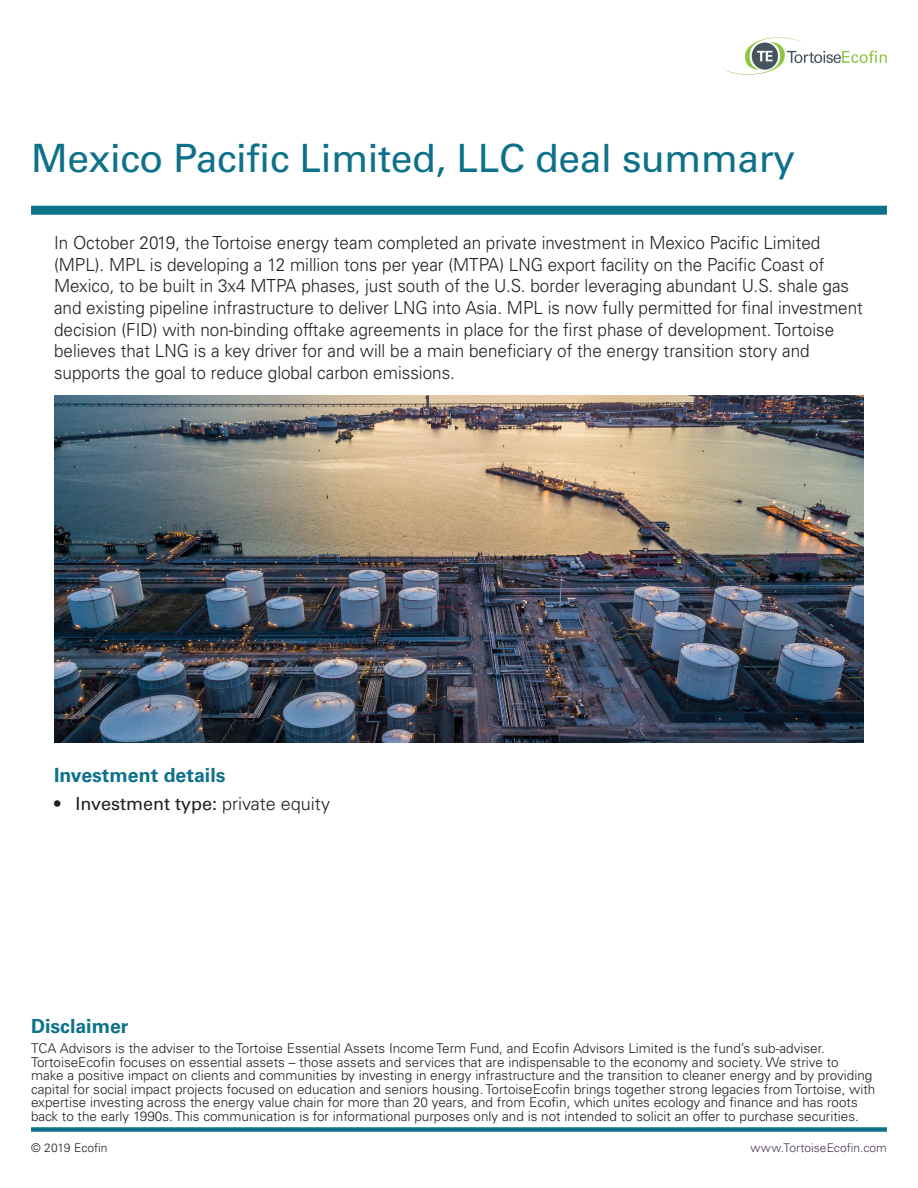
<style>
.page{position:relative;width:918px;height:1188px;background:#fff}
.page>*{position:absolute;margin:0;border:0;box-sizing:border-box;transform-origin:0 0}
.Heading_4{font:39px "Univers LT Std";letter-spacing:-.01em;color:#0e718a}
.t1{font:700 19.5px "Univers LT Std";color:#0e718a}
.t2{font:300 18px/21.6px "Univers LT Std";color:#231f20;scale:.95 1}
.Body1{font:18px "Univers LT Std";color:#231f20}
.t3{font:300 13.5px/13.5px "Univers LT Std";color:#231f20}
.t4{font:300 12px "Univers LT Std";letter-spacing:.005em;color:#47374e}
.t5{font:300 12px "Univers LT Std";color:#231f20}
.s1{font-weight:300}
</style>
<div class="page">
<div style="left:31px;top:1127px;width:856px;height:5px;background:#0e718a"></div>
<img style="left:723px;top:38px;width:164px;height:36px">
<div style="left:31px;top:206px;width:856px;height:9px;background:#0e718a"></div>
<img style="left:54px;top:396px;width:810px;height:347px">
<p class="Heading_4" style="left:31px;top:135px;width:766px">Mexico Pacific Limited, LLC deal summary</p>
<p class="t2" style="left:54px;top:232px;width:853px">In October 2019, the Tortoise energy team completed an private investment in Mexico Pacific Limited (MPL). MPL is developing a 12 million tons per year (MTPA) LNG export facility on the Pacific Coast of Mexico, to be built in 3x4 MTPA phases, just south of the U.S. border leveraging abundant U.S. shale gas and existing pipeline infrastructure to deliver LNG into Asia. MPL is now fully permitted for final investment decision (FID) with non-binding offtake agreements in place for the first phase of development. Tortoise believes that LNG is a key driver for and will be a main beneficiary of the energy transition story and supports the goal to reduce global carbon emissions.</p>
<p class="t1" style="left:54px;top:763px;width:173px">Investment details</p>
<p class="Body1" style="left:54px;top:793px;width:278px">• Investment type: <span class="s1">private equity</span></p>
<p class="t1" style="left:31px;top:1014px;width:99px">Disclaimer</p>
<p class="t3" style="left:31px;top:1041px;width:846px">TCA Advisors is the adviser to the Tortoise Essential Assets Income Term Fund, and Ecofin Advisors Limited is the fund’s sub-adviser.<br>TortoiseEcofin focuses on essential assets – those assets and services that are indispensable to the economy and society. We strive to<br>make a positive impact on clients and communities by investing in energy infrastructure and the transition to cleaner energy and by providing capital for social impact projects focused on education and seniors housing. TortoiseEcofin brings together strong legacies from Tortoise, with expertise investing across the energy value chain for more than 20 years, and from Ecofin, which unites ecology and finance and has roots back to the early 1990s. This communication is for informational purposes only and is not intended to solicit an offer to purchase securities.</p>
<p class="t5" style="left:31px;top:1141px;width:78px">© 2019 Ecofin</p>
<p class="t4" style="left:750px;top:1141px;width:138px">www.TortoiseEcofin.com</p>
</div>
